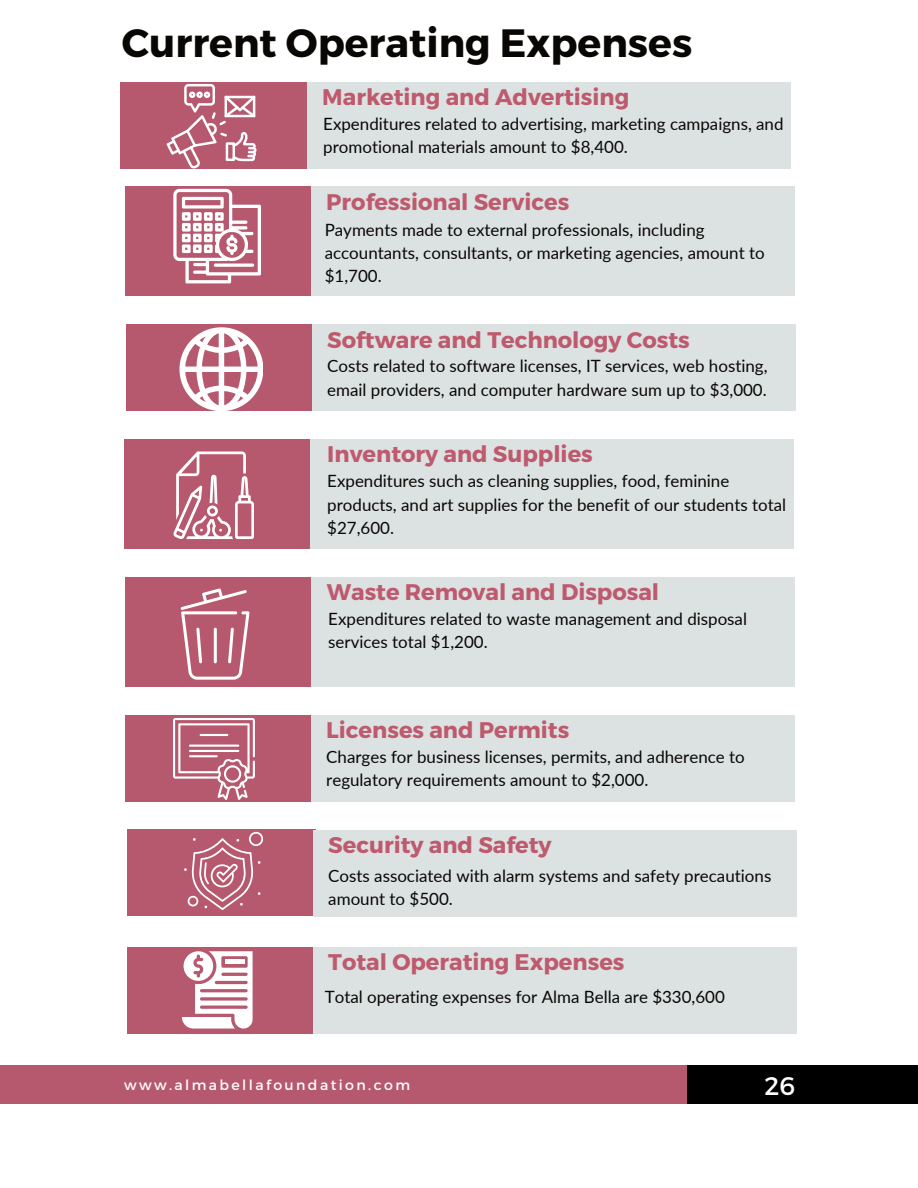
<style>
.page{position:relative;width:918px;height:1188px;background:#fff}
.page>*{position:absolute;margin:0;border:0;box-sizing:border-box;transform-origin:0 0}
.t1{font:700 39.45px "Montserrat";color:#080704}
.t2{font:25.35px "Montserrat";color:#fff}
.t3{font:700 22.5px "Montserrat";color:#be5a6e}
.t4{font:16.95px/23.2px "Lato";color:#080704}
.t5{font:14.1px "Montserrat";letter-spacing:.17em;color:#fff}
</style>
<div class="page">
<div style="left:687px;top:1065px;width:231px;height:39px;background:#000"></div>
<div style="left:0;top:1065px;width:687px;height:39px;background:#b6596f"></div>
<div style="left:124px;top:439px;width:189px;height:110px;background:#b6596f"></div>
<div style="left:311px;top:439px;width:483px;height:110px;background:#dce1e2"></div>
<div style="left:125px;top:577px;width:189px;height:109px;background:#b6596f"></div>
<div style="left:312px;top:577px;width:483px;height:110px;background:#dce1e2"></div>
<div style="left:125px;top:715px;width:188px;height:86px;background:#b6596f"></div>
<div style="left:311px;top:715px;width:484px;height:86px;background:#dce1e2"></div>
<div style="left:127px;top:830px;width:188px;height:86px;background:#b6596f"></div>
<div style="left:313px;top:830px;width:484px;height:86px;background:#dce1e2"></div>
<div style="left:125px;top:186px;width:188px;height:110px;background:#b6596f"></div>
<div style="left:311px;top:187px;width:484px;height:109px;background:#dce1e2"></div>
<div style="left:126px;top:324px;width:188px;height:87px;background:#b6596f"></div>
<div style="left:312px;top:324px;width:484px;height:87px;background:#dce1e2"></div>
<svg style="left:173px;top:189px;width:88px;height:95px"></svg>
<svg style="left:180px;top:328px;width:83px;height:83px"></svg>
<svg style="left:173px;top:451px;width:81px;height:88px"></svg>
<svg style="left:180px;top:588px;width:69px;height:92px"></svg>
<svg style="left:173px;top:718px;width:82px;height:82px"></svg>
<svg style="left:184px;top:832px;width:79px;height:78px"></svg>
<div style="left:121px;top:82px;width:188px;height:86px;background:#b6596f"></div>
<div style="left:307px;top:82px;width:484px;height:86px;background:#dce1e2"></div>
<svg style="left:167px;top:84px;width:90px;height:84px"></svg>
<div style="left:127px;top:947px;width:188px;height:86px;background:#b6596f"></div>
<div style="left:313px;top:947px;width:484px;height:86px;background:#dce1e2"></div>
<svg style="left:182px;top:951px;width:71px;height:78px"></svg>
<h1 class="t1" style="left:122px;top:19px;width:572px">Current Operating Expenses</h1>
<h3 class="t3" style="left:322px;top:83px;width:309px">Marketing and Advertising</h3>
<p class="t4" style="left:323px;top:111px;width:462px">Expenditures related to advertising, marketing campaigns, and promotional materials amount to $8,400.</p>
<h3 class="t3" style="left:326px;top:188px;width:244px">Professional Services</h3>
<p class="t4" style="left:325px;top:217px;width:442px">Payments made to external professionals, including accountants, consultants, or marketing agencies, amount to $1,700.</p>
<h3 class="t3" style="left:327px;top:326px;width:364px">Software and Technology Costs</h3>
<p class="t4" style="left:327px;top:354px;width:442px">Costs related to software licenses, IT services, web hosting, email providers, and computer hardware sum up to $3,000.</p>
<h3 class="t3" style="left:327px;top:440px;width:267px">Inventory and Supplies</h3>
<p class="t4" style="left:327px;top:469px;width:461px">Expenditures such as cleaning supplies, food, feminine products, and art supplies for the benefit of our students total $27,600.</p>
<h3 class="t3" style="left:327px;top:578px;width:334px">Waste Removal and Disposal</h3>
<p class="t4" style="left:328px;top:607px;width:420px">Expenditures related to waste management and disposal services total $1,200.</p>
<h3 class="t3" style="left:326px;top:716px;width:244px">Licenses and Permits</h3>
<p class="t4" style="left:326px;top:744px;width:420px">Charges for business licenses, permits, and adherence to regulatory requirements amount to $2,000.</p>
<h3 class="t3" style="left:328px;top:831px;width:225px">Security and Safety</h3>
<p class="t4" style="left:328px;top:864px;width:445px">Costs associated with alarm systems and safety precautions amount to $500.</p>
<h3 class="t3" style="left:328px;top:948px;width:298px">Total Operating Expenses</h3>
<p class="t4" style="left:325px;top:985px;width:402px">Total operating expenses for Alma Bella are $330,600</p>
<p class="t5" style="left:124px;top:1076px;width:288px">www.almabellafoundation.com</p>
<h2 class="t2" style="left:764px;top:1070px;width:32px">26</h2>
</div>
